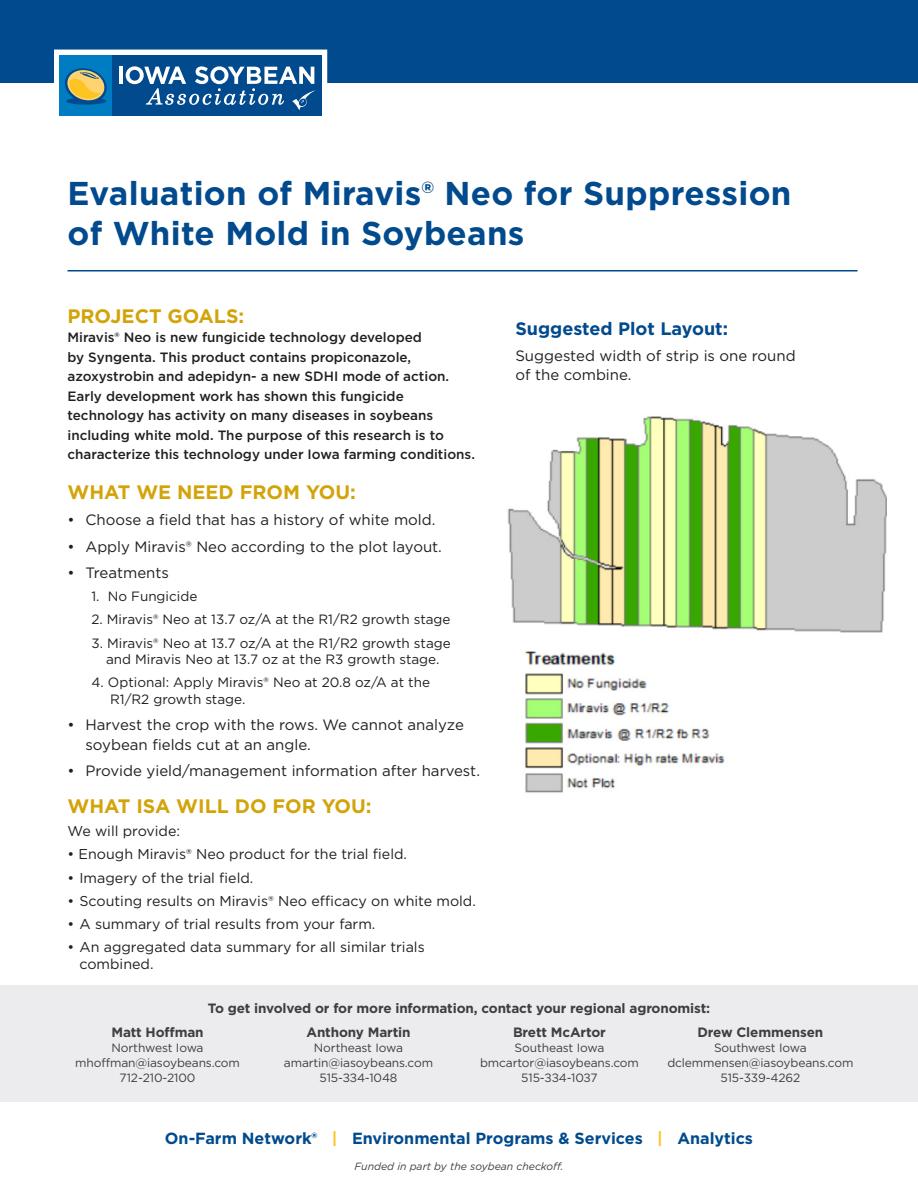
<style>
.page{position:relative;width:918px;height:1188px;background:#fff}
.page>*{position:absolute;margin:0;border:0;box-sizing:border-box;transform-origin:0 0}
.t1{font:700 33px/39.6px "Gotham";letter-spacing:.01em;color:#004a8d}
.t2{font:700 19.5px "Gotham";color:#d3a40a}
.t3{font:700 18px "Gotham";color:#004a8d}
.t4{font:700 16.2px "Gotham";color:#004a8d}
.t5{font:15px/19.5px "Gotham";color:#231f20}
.t6{font:14.25px/16.5px "Gotham";color:#231f20}
.t7{font:500 13.5px/19.5px "Gotham";color:#231f20}
.t8{font:13.5px/16.5px "Gotham";color:#231f20;text-align:center}
.t9{font:700 13.5px "Gotham";letter-spacing:-.01em;color:#3e3e3f}
.t10{font:12px/15px "Gotham";letter-spacing:-.01em;color:#3e3e3f;text-align:center}
.t11{font:italic 10.5px "Gotham";color:#3e3e3f}
.s1{color:#fec422}
</style>
<div class="page">
<div style="left:0;top:985px;width:918px;height:116px;background:#ececee"></div>
<div style="left:0;top:0;width:918px;height:83px;background:#004a8d"></div>
<svg style="left:54px;top:50px;width:273px;height:66px"></svg>
<img style="left:507px;top:416px;width:380px;height:377px">
<hr style="left:68px;top:270px;width:790px;height:2px;background:#004a8d">
<p class="t1" style="left:67px;top:174px;width:725px">Evaluation of Miravis® Neo for Suppression of White Mold in Soybeans</p>
<p class="t2" style="left:68px;top:303px;width:178px">PROJECT GOALS:</p>
<p class="t7" style="left:68px;top:328px;width:409px">Miravis® Neo is new fungicide technology developed<br>by Syngenta. This product contains propiconazole, azoxystrobin and adepidyn- a new SDHI mode of action.<br>Early development work has shown this fungicide technology has activity on many diseases in soybeans including white mold. The purpose of this research is to characterize this technology under Iowa farming conditions.</p>
<p class="t2" style="left:68px;top:479px;width:290px">WHAT WE NEED FROM YOU:</p>
<p class="t5" style="left:68px;top:510px;width:370px">• Choose a field that has a history of white mold.</p>
<p class="t5" style="left:68px;top:536px;width:376px">• Apply Miravis® Neo according to the plot layout.</p>
<p class="t5" style="left:68px;top:562px;width:103px">• Treatments</p>
<p class="t8" style="left:92px;top:588px;width:107px">1. No Fungicide</p>
<p class="t8" style="left:92px;top:611px;width:361px">2. Miravis® Neo at 13.7 oz/A at the R1/R2 growth stage</p>
<p class="t8" style="left:92px;top:634px;width:361px">3. Miravis® Neo at 13.7 oz/A at the R1/R2 growth stage and Miravis Neo at 13.7 oz at the R3 growth stage.</p>
<p class="t8" style="left:110px;top:674px;width:321px;text-align:left;text-indent:-19px">4. Optional: Apply Miravis® Neo at 20.8 oz/A at the<br>R1/R2 growth stage.</p>
<p class="t5" style="left:86px;top:715px;width:380px;text-indent:-18px">• Harvest the crop with the rows. We cannot analyze soybean fields cut at an angle.</p>
<p class="t5" style="left:68px;top:760px;width:414px">• Provide yield/management information after harvest.</p>
<p class="t2" style="left:68px;top:793px;width:306px">WHAT ISA WILL DO FOR YOU:</p>
<p class="t6" style="left:68px;top:822px;width:114px">We will provide:</p>
<p class="t6" style="left:68px;top:846px;width:341px">• Enough Miravis® Neo product for the trial field.</p>
<p class="t6" style="left:68px;top:869px;width:187px">• Imagery of the trial field.</p>
<p class="t6" style="left:68px;top:892px;width:410px">• Scouting results on Miravis® Neo efficacy on white mold.</p>
<p class="t6" style="left:68px;top:915px;width:309px">• A summary of trial results from your farm.</p>
<p class="t6" style="left:80px;top:939px;width:347px;text-indent:-12px">• An aggregated data summary for all similar trials combined.</p>
<p class="t3" style="left:515px;top:316px;width:214px">Suggested Plot Layout:</p>
<p class="t5" style="left:515px;top:345px;width:282px">Suggested width of strip is one round of the combine.</p>
<p class="t9" style="left:208px;top:999px;width:504px">To get involved or for more information, contact your regional agronomist:</p>
<p class="t9" style="left:111px;top:1024px;width:94px">Matt Hoffman</p>
<p class="t10" style="left:75px;top:1040px;width:166px">Northwest Iowa mhoffman@iasoybeans.com<br>712-210-2100</p>
<p class="t9" style="left:306px;top:1024px;width:106px">Anthony Martin</p>
<p class="t10" style="left:284px;top:1040px;width:151px">Northeast Iowa amartin@iasoybeans.com<br>515-334-1048</p>
<p class="t9" style="left:513px;top:1024px;width:94px">Brett McArtor</p>
<p class="t10" style="left:480px;top:1040px;width:160px">Southeast Iowa bmcartor@iasoybeans.com<br>515-334-1037</p>
<p class="t9" style="left:698px;top:1024px;width:127px">Drew Clemmensen</p>
<p class="t10" style="left:667px;top:1040px;width:188px">Southwest Iowa dclemmensen@iasoybeans.com<br>515-339-4262</p>
<p class="t4" style="left:165px;top:1128px;width:590px">On-Farm Network® <span class="s1">|</span> Environmental Programs &amp; Services <span class="s1">|</span> Analytics</p>
<p class="t11" style="left:355px;top:1159px;width:210px">Funded in part by the soybean checkoff.</p>
</div>
